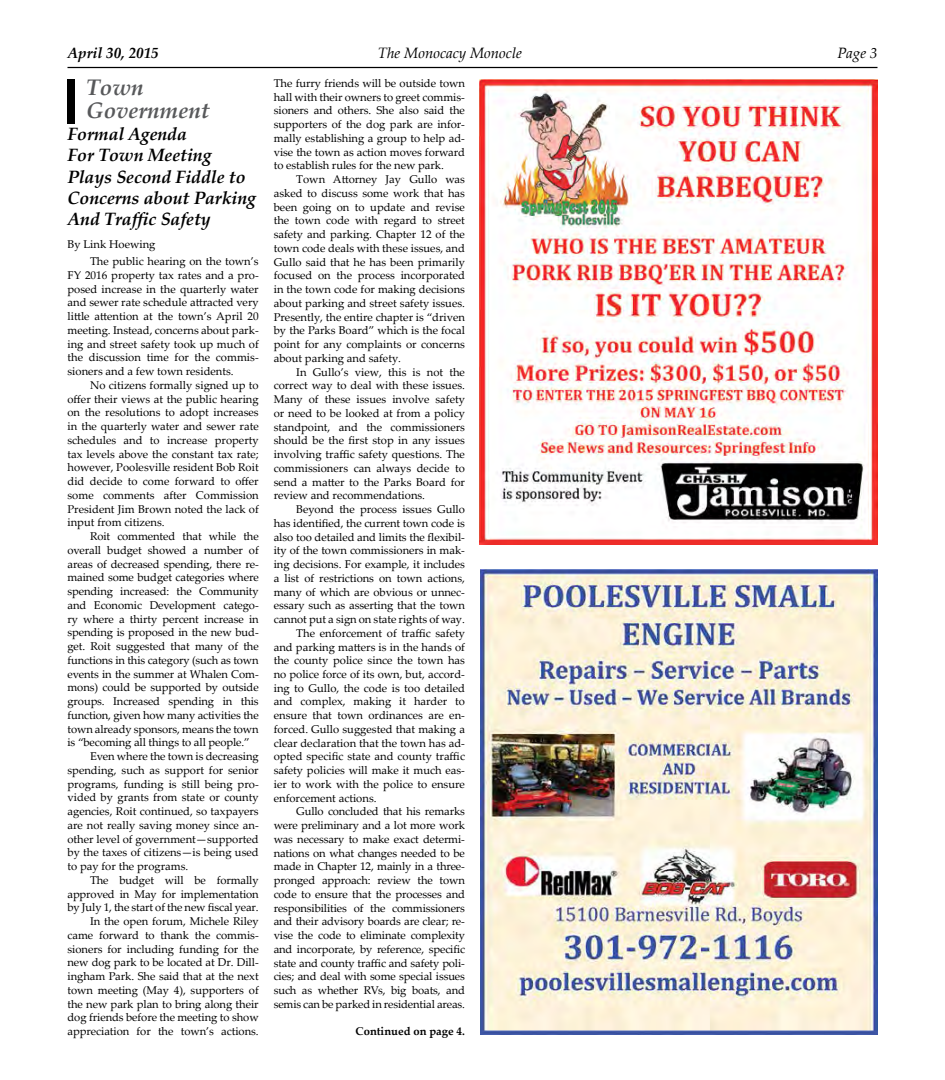
<style>
.page{position:relative;width:945px;height:1080px;background:#fff}
.page>*{position:absolute;margin:0;border:0;box-sizing:border-box;transform-origin:0 0}
.t1{font:italic 700 22.5px/22.5px "Palatino Linotype";color:#58595b}
.t2{font:italic 700 17.75px/21.2px "Palatino Linotype";letter-spacing:-.005em;color:#000}
.t3{font:italic 15px "Palatino Linotype";color:#000}
.t4{font:italic 700 15px "Palatino Linotype";color:#000}
.t5{font:11.25px/13.8px "Palatino Linotype";letter-spacing:-.005em;color:#000;text-align:justify}
.t6{font:700 11.25px "Palatino Linotype";color:#000}
</style>
<div class="page">
<hr style="left:68px;top:67px;width:810px;height:1px;background:#000">
<div style="left:68px;top:79px;width:7px;height:45px;background:#000"></div>
<img style="left:480px;top:79px;width:398px;height:465px">
<img style="left:480px;top:570px;width:398px;height:465px">
<h3 class="t4" style="left:68px;top:43px;width:93px">April 30, 2015</h3>
<h3 class="t3" style="left:378px;top:43px;width:146px">The Monocacy Monocle</h3>
<h3 class="t3" style="left:838px;top:43px;width:41px">Page 3</h3>
<h1 class="t1" style="left:86px;top:75px;width:125px">Town<br>Government</h1>
<h2 class="t2" style="left:68px;top:123px;width:190px">Formal Agenda<br>For Town Meeting<br>Plays Second Fiddle to<br>Concerns about Parking<br>And Traffic Safety</h2>
<p class="t5" style="left:90px;top:235px;width:170px;line-height:17.5px;text-indent:-22px">By Link Hoewing<br>The public hearing on the town’s</p>
<p class="t5" style="left:68px;top:268px;width:193px">FY 2016 property tax rates and a pro&shy;posed increase in the quarterly water and sewer rate schedule attracted very little attention at the town’s April 20 meeting. Instead, concerns about park&shy;ing and street safety took up much of the discussion time for the commis&shy;sioners and a few town residents.</p>
<p class="t5" style="left:68px;top:378px;width:193px;text-indent:22px">No citizens formally signed up to offer their views at the public hearing on the resolutions to adopt increases in the quarterly water and sewer rate schedules and to increase property tax levels above the constant tax rate; however, Poolesville resident Bob Roit did decide to come forward to offer some comments after Commission President Jim Brown noted the lack of input from citizens.</p>
<p class="t5" style="left:90px;top:529px;width:170px">Roit commented that while the</p>
<p class="t5" style="left:68px;top:543px;width:193px">overall budget showed a number of</p>
<p class="t5" style="left:68px;top:557px;width:193px">areas of decreased spending, there re-</p>
<p class="t5" style="left:68px;top:570px;width:193px">mained some budget categories where</p>
<p class="t5" style="left:68px;top:584px;width:193px">spending increased: the Community</p>
<p class="t5" style="left:68px;top:598px;width:193px">and Economic Development catego-</p>
<p class="t5" style="left:68px;top:612px;width:193px">ry where a thirty percent increase in</p>
<p class="t5" style="left:68px;top:625px;width:193px">spending is proposed in the new bud-</p>
<p class="t5" style="left:68px;top:639px;width:193px">get. Roit suggested that many of the</p>
<p class="t5" style="left:68px;top:653px;width:193px">functions in this category (such as town</p>
<p class="t5" style="left:68px;top:667px;width:193px">events in the summer at Whalen Com-</p>
<p class="t5" style="left:68px;top:680px;width:193px">mons) could be supported by outside</p>
<p class="t5" style="left:68px;top:694px;width:193px">groups. Increased spending in this</p>
<p class="t5" style="left:68px;top:708px;width:193px">function, given how many activities the</p>
<p class="t5" style="left:68px;top:721px;width:193px">town already sponsors, means the town</p>
<p class="t5" style="left:68px;top:735px;width:184px">is “becoming all things to all people.”</p>
<p class="t5" style="left:90px;top:749px;width:170px">Even where the town is decreasing</p>
<p class="t5" style="left:68px;top:763px;width:193px">spending, such as support for senior</p>
<p class="t5" style="left:68px;top:776px;width:193px">programs, funding is still being pro-</p>
<p class="t5" style="left:68px;top:790px;width:193px">vided by grants from state or county</p>
<p class="t5" style="left:68px;top:804px;width:193px">agencies, Roit continued, so taxpayers</p>
<p class="t5" style="left:68px;top:818px;width:193px">are not really saving money since an-</p>
<p class="t5" style="left:68px;top:831px;width:193px">other level of government—supported</p>
<p class="t5" style="left:68px;top:845px;width:193px">by the taxes of citizens—is being used</p>
<p class="t5" style="left:68px;top:859px;width:122px">to pay for the programs.</p>
<p class="t5" style="left:90px;top:873px;width:170px">The budget will be formally</p>
<p class="t5" style="left:68px;top:886px;width:193px">approved in May for implementation</p>
<p class="t5" style="left:68px;top:900px;width:193px">by July 1, the start of the new fiscal year.</p>
<p class="t5" style="left:90px;top:914px;width:170px">In the open forum, Michele Riley</p>
<p class="t5" style="left:68px;top:928px;width:193px">came forward to thank the commis-</p>
<p class="t5" style="left:68px;top:941px;width:193px">sioners for including funding for the</p>
<p class="t5" style="left:68px;top:955px;width:193px">new dog park to be located at Dr. Dill-</p>
<p class="t5" style="left:68px;top:969px;width:193px">ingham Park. She said that at the next</p>
<p class="t5" style="left:68px;top:983px;width:193px">town meeting (May 4), supporters of</p>
<p class="t5" style="left:68px;top:996px;width:193px">the new park plan to bring along their</p>
<p class="t5" style="left:68px;top:1010px;width:193px">dog friends before the meeting to show</p>
<p class="t5" style="left:68px;top:1024px;width:193px">appreciation for the town’s actions.</p>
<p class="t5" style="left:274px;top:76px;width:193px">The furry friends will be outside town hall with their owners to greet commis&shy;sioners and others. She also said the supporters of the dog park are infor&shy;mally establishing a group to help ad&shy;vise the town as action moves forward to establish rules for the new park.</p>
<p class="t5" style="left:274px;top:172px;width:193px;text-indent:22px">Town Attorney Jay Gullo was asked to discuss some work that has been going on to update and revise the town code with regard to street safety and parking. Chapter 12 of the town code deals with these issues, and Gullo said that he has been primarily focused on the process incorporated in the town code for making decisions about parking and street safety issues.<br>Presently, the entire chapter is “driven by the Parks Board” which is the focal point for any complaints or concerns about parking and safety.</p>
<p class="t5" style="left:274px;top:364px;width:193px;text-indent:22px">In Gullo’s view, this is not the correct way to deal with these issues.<br>Many of these issues involve safety or need to be looked at from a policy standpoint, and the commissioners should be the first stop in any issues involving traffic safety questions. The commissioners can always decide to send a matter to the Parks Board for review and recommendations.</p>
<p class="t5" style="left:296px;top:502px;width:170px">Beyond the process issues Gullo</p>
<p class="t5" style="left:274px;top:516px;width:193px">has identified, the current town code is</p>
<p class="t5" style="left:274px;top:529px;width:193px">also too detailed and limits the flexibil-</p>
<p class="t5" style="left:274px;top:543px;width:193px">ity of the town commissioners in mak-</p>
<p class="t5" style="left:274px;top:557px;width:193px">ing decisions. For example, it includes</p>
<p class="t5" style="left:274px;top:571px;width:193px">a list of restrictions on town actions,</p>
<p class="t5" style="left:274px;top:584px;width:193px">many of which are obvious or unnec-</p>
<p class="t5" style="left:274px;top:598px;width:193px">essary such as asserting that the town</p>
<p class="t5" style="left:274px;top:612px;width:193px">cannot put a sign on state rights of way.</p>
<p class="t5" style="left:296px;top:626px;width:170px">The enforcement of traffic safety</p>
<p class="t5" style="left:274px;top:639px;width:193px">and parking matters is in the hands of</p>
<p class="t5" style="left:274px;top:653px;width:193px">the county police since the town has</p>
<p class="t5" style="left:274px;top:667px;width:193px">no police force of its own, but, accord-</p>
<p class="t5" style="left:274px;top:681px;width:193px">ing to Gullo, the code is too detailed</p>
<p class="t5" style="left:274px;top:694px;width:193px">and complex, making it harder to</p>
<p class="t5" style="left:274px;top:708px;width:193px">ensure that town ordinances are en-</p>
<p class="t5" style="left:274px;top:722px;width:193px">forced. Gullo suggested that making a</p>
<p class="t5" style="left:274px;top:736px;width:193px">clear declaration that the town has ad-</p>
<p class="t5" style="left:274px;top:749px;width:193px">opted specific state and county traffic</p>
<p class="t5" style="left:274px;top:763px;width:193px">safety policies will make it much eas-</p>
<p class="t5" style="left:274px;top:777px;width:193px">ier to work with the police to ensure</p>
<p class="t5" style="left:274px;top:791px;width:104px">enforcement actions.</p>
<p class="t5" style="left:296px;top:804px;width:170px">Gullo concluded that his remarks</p>
<p class="t5" style="left:274px;top:818px;width:193px">were preliminary and a lot more work</p>
<p class="t5" style="left:274px;top:832px;width:193px">was necessary to make exact determi-</p>
<p class="t5" style="left:274px;top:846px;width:193px">nations on what changes needed to be</p>
<p class="t5" style="left:274px;top:859px;width:193px">made in Chapter 12, mainly in a three-</p>
<p class="t5" style="left:274px;top:873px;width:193px">pronged approach: review the town</p>
<p class="t5" style="left:274px;top:887px;width:193px">code to ensure that the processes and</p>
<p class="t5" style="left:274px;top:901px;width:193px">responsibilities of the commissioners</p>
<p class="t5" style="left:274px;top:914px;width:193px">and their advisory boards are clear; re-</p>
<p class="t5" style="left:274px;top:928px;width:193px">vise the code to eliminate complexity</p>
<p class="t5" style="left:274px;top:942px;width:193px">and incorporate, by reference, specific</p>
<p class="t5" style="left:274px;top:956px;width:193px">state and county traffic and safety poli-</p>
<p class="t5" style="left:274px;top:969px;width:193px">cies; and deal with some special issues</p>
<p class="t5" style="left:274px;top:983px;width:193px">such as whether RVs, big boats, and</p>
<p class="t5" style="left:274px;top:997px;width:193px">semis can be parked in residential areas.</p>
<p class="t6" style="left:356px;top:1023px;width:111px">Continued on page 4.</p>
</div>
